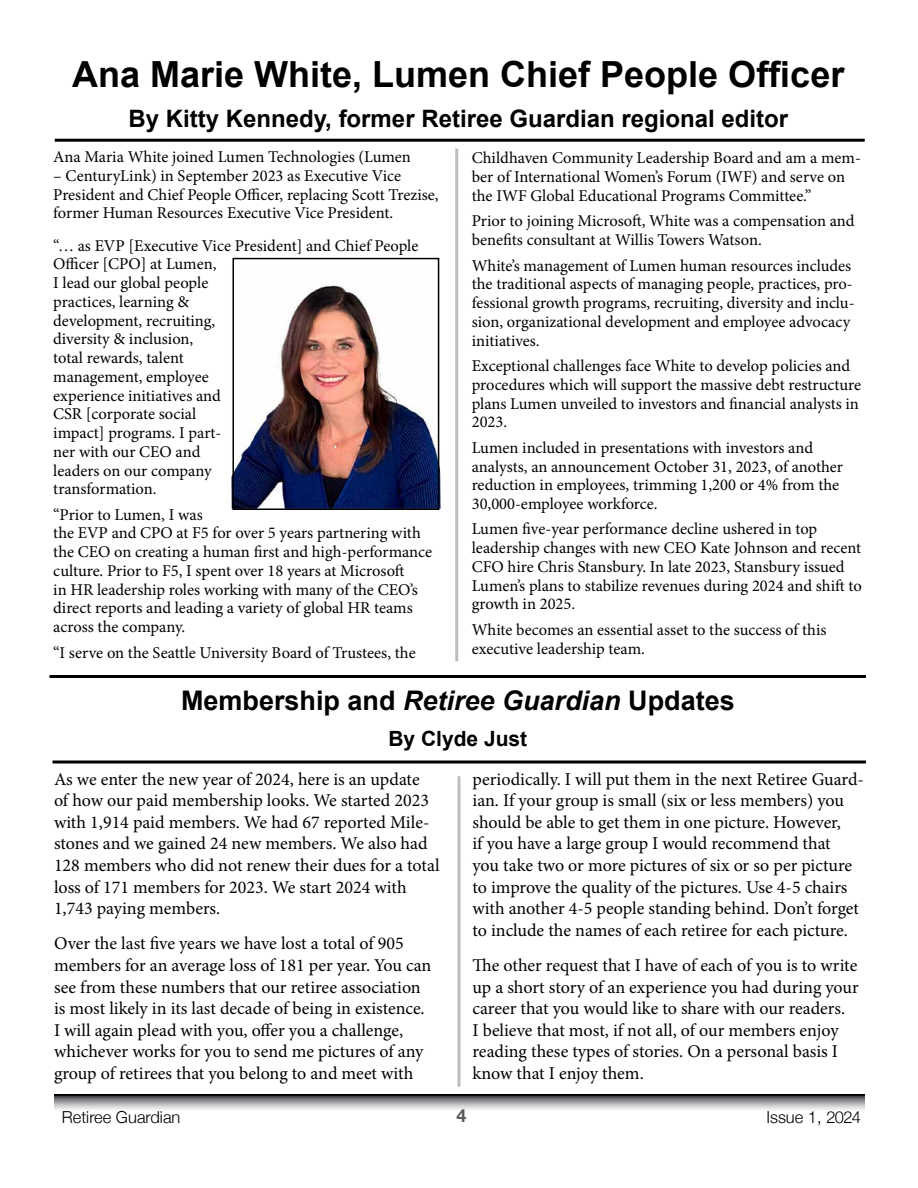
<style>
.page{position:relative;width:918px;height:1188px;background:#fff}
.page>*{position:absolute;margin:0;border:0;box-sizing:border-box;transform-origin:0 0}
.t1{font:700 36px "Arial";color:#000}
.t2{font:700 27px "Arial";color:#000}
.t3{font:700 24px "Arial";color:#000}
.t4{font:700 21px "Arial";color:#000}
.t5{font:18px/21.6px "Minion Pro";letter-spacing:-.005em;color:#000}
.t6{font:700 18px "Helvetica Neue";color:#58595b}
.t7{font:16.5px/18.8px "Minion Pro";color:#000}
.t8{font:300 16.5px "Helvetica Neue";color:#000}
.s1{font-style:italic}
</style>
<div class="page">
<svg style="left:55px;top:1095px;width:810px;height:15px;background:#9b9c9d"></svg>
<hr style="left:455px;top:148px;width:3px;height:514px;background:#bcbec0">
<hr style="left:55px;top:139px;width:810px;height:3px;background:#000">
<img style="left:231px;top:264px;width:210px;height:245px">
<div style="left:232px;top:258px;width:207px;height:252px;border:2px solid #000"></div>
<svg style="left:53px;top:760px;width:813px;height:4px;background:#3f3f3f"></svg>
<hr style="left:49px;top:675px;width:817px;height:3px;background:#000">
<hr style="left:458px;top:776px;width:2px;height:311px;background:#bcbec0">
<h1 class="t1" style="left:72px;top:51px;width:774px">Ana Marie White, Lumen Chief People Officer</h1>
<h3 class="t3" style="left:128px;top:102px;width:661px">By Kitty Kennedy, former Retiree Guardian regional editor</h3>
<p class="t7" style="left:53px;top:148px;width:359px">Ana Maria White joined Lumen Technologies (Lumen</p>
<p class="t7" style="left:53px;top:166px;width:387px">– CenturyLink) in September 2023 as Executive Vice<br>President and Chief People Officer, replacing Scott Trezise, former Human Resources Executive Vice President.</p>
<p class="t7" style="left:53px;top:236px;width:367px">“… as EVP [Executive Vice President] and Chief People<br>Officer [CPO] at Lumen,<br>I lead our global people<br>practices, learning &amp;<br>development, recruiting,<br>diversity &amp; inclusion,<br>total rewards, talent<br>management, employee<br>experience initiatives and<br>CSR [corporate social<br>impact] programs. I part-<br>ner with our CEO and<br>leaders on our company<br>transformation.</p>
<p class="t7" style="left:53px;top:505px;width:381px">“Prior to Lumen, I was<br>the EVP and CPO at F5 for over 5 years partnering with the CEO on creating a human first and high-performance culture. Prior to F5, I spent over 18 years at Microsoft<br>in HR leadership roles working with many of the CEO’s direct reports and leading a variety of global HR teams across the company.</p>
<p class="t7" style="left:53px;top:643px;width:364px">“I serve on the Seattle University Board of Trustees, the</p>
<p class="t7" style="left:472px;top:149px;width:391px">Childhaven Community Leadership Board and am a mem&shy;ber of International Women’s Forum (IWF) and serve on the IWF Global Educational Programs Committee.”</p>
<p class="t7" style="left:472px;top:212px;width:384px">Prior to joining Microsoft, White was a compensation and benefits consultant at Willis Towers Watson.</p>
<p class="t7" style="left:472px;top:256px;width:384px">White’s management of Lumen human resources includes the traditional aspects of managing people, practices, pro&shy;fessional growth programs, recruiting, diversity and inclu&shy;sion, organizational development and employee advocacy initiatives.</p>
<p class="t7" style="left:472px;top:356px;width:391px">Exceptional challenges face White to develop policies and procedures which will support the massive debt restructure plans Lumen unveiled to investors and financial analysts in 2023.</p>
<p class="t7" style="left:472px;top:438px;width:373px">Lumen included in presentations with investors and analysts, an announcement October 31, 2023, of another reduction in employees, trimming 1,200 or 4% from the 30,000-employee workforce.</p>
<p class="t7" style="left:472px;top:520px;width:392px">Lumen five-year performance decline ushered in top leadership changes with new CEO Kate Johnson and recent CFO hire Chris Stansbury. In late 2023, Stansbury issued Lumen’s plans to stabilize revenues during 2024 and shift to growth in 2025.</p>
<p class="t7" style="left:472px;top:620px;width:356px">White becomes an essential asset to the success of this executive leadership team.</p>
<h2 class="t2" style="left:181px;top:682px;width:555px">Membership and <span class="s1">Retiree Guardian</span> Updates</h2>
<p class="t4" style="left:388px;top:724px;width:140px">By Clyde Just</p>
<p class="t5" style="left:54px;top:768px;width:387px">As we enter the new year of 2024, here is an update<br>of how our paid membership looks. We started 2023 with 1,914 paid members. We had 67 reported Mile&shy;stones and we gained 24 new members. We also had 128 members who did not renew their dues for a total loss of 171 members for 2023. We start 2024 with 1,743 paying members.</p>
<p class="t5" style="left:54px;top:933px;width:379px">Over the last five years we have lost a total of 905 members for an average loss of 181 per year. You can see from these numbers that our retiree association is most likely in its last decade of being in existence.<br>I will again plead with you, offer you a challenge, whichever works for you to send me pictures of any group of retirees that you belong to and meet with</p>
<p class="t5" style="left:472px;top:768px;width:393px">periodically. I will put them in the next Retiree Guard&shy;ian. If your group is small (six or less members) you should be able to get them in one picture. However,<br>if you have a large group I would recommend that<br>you take two or more pictures of six or so per picture to improve the quality of the pictures. Use 4-5 chairs with another 4-5 people standing behind. Don’t forget to include the names of each retiree for each picture.</p>
<p class="t5" style="left:472px;top:955px;width:388px">The other request that I have of each of you is to write up a short story of an experience you had during your career that you would like to share with our readers.<br>I believe that most, if not all, of our members enjoy reading these types of stories. On a personal basis I know that I enjoy them.</p>
<p class="t8" style="left:62px;top:1104px;width:120px">Retiree Guardian</p>
<p class="t6" style="left:456px;top:1101px;width:12px">4</p>
<p class="t8" style="left:766px;top:1104px;width:96px">Issue 1, 2024</p>
</div>
